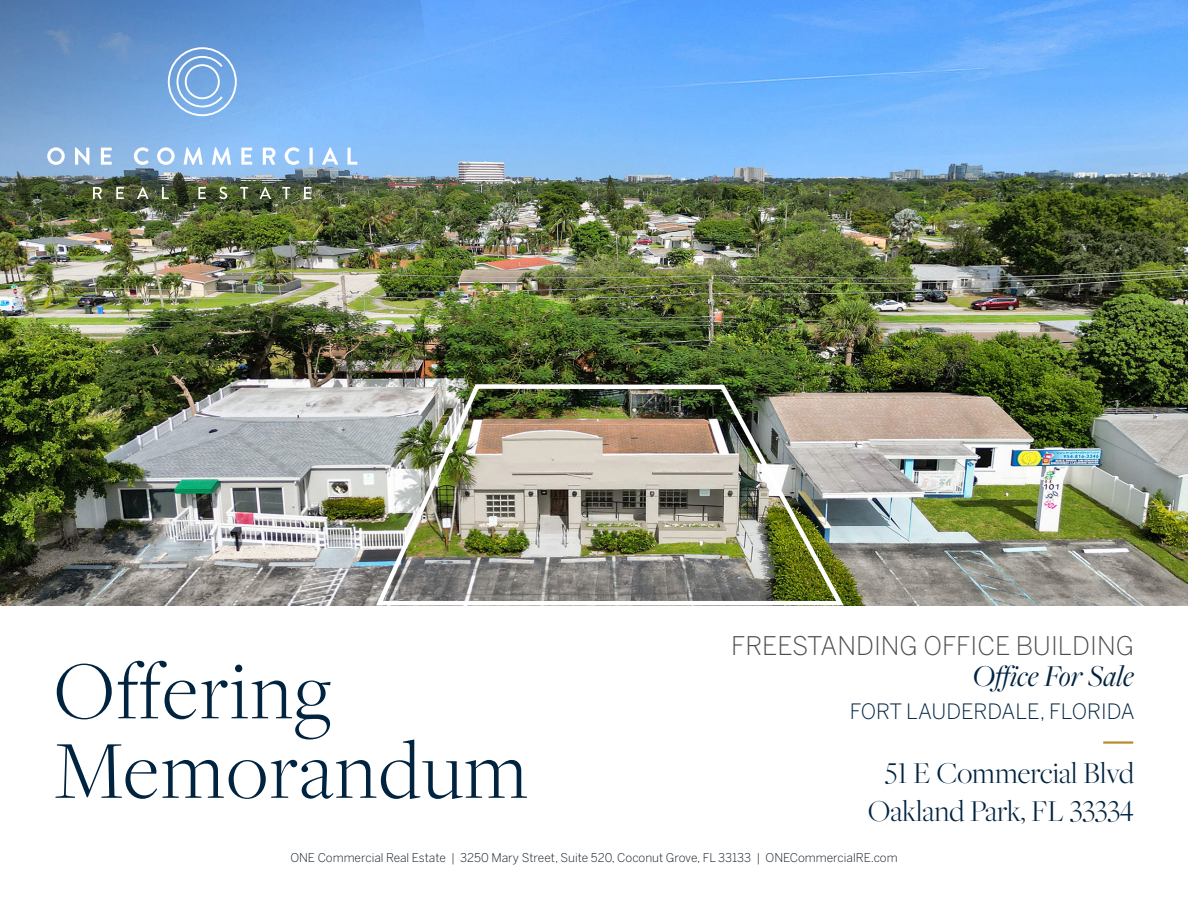
<style>
.page{position:relative;width:1188px;height:918px;background:#fff}
.page>*{position:absolute;margin:0;border:0;box-sizing:border-box;transform-origin:0 0}
.t1{font:300 85.5px/79.5px "Freight Disp Pro";letter-spacing:.02em;color:#002340}
.t2{font:300 31.5px "Freight Big Pro";color:#002340}
.t3{font:italic 31.5px "Freight Big Pro";color:#002340}
.t4{font:300 25.5px "Benton Sans";color:#4d4d4f}
.t5{font:300 21px "Benton Sans";color:#002340}
.t6{font:300 12px "Benton Sans";color:#0d1720}
</style>
<div class="page">
<img style="left:0;top:0;width:1188px;height:605px">
<img style="left:0;top:0;width:456px;height:303px">
<svg style="left:168px;top:47px;width:69px;height:69px;background:#8ab4e6"></svg>
<svg style="left:47px;top:147px;width:18px;height:18px"></svg>
<svg style="left:75px;top:147px;width:14px;height:18px"></svg>
<svg style="left:101px;top:148px;width:11px;height:17px"></svg>
<svg style="left:134px;top:147px;width:15px;height:18px"></svg>
<svg style="left:157px;top:147px;width:18px;height:18px"></svg>
<svg style="left:184px;top:147px;width:19px;height:18px"></svg>
<svg style="left:212px;top:147px;width:19px;height:18px"></svg>
<svg style="left:241px;top:148px;width:11px;height:17px"></svg>
<svg style="left:263px;top:148px;width:13px;height:17px"></svg>
<svg style="left:285px;top:147px;width:15px;height:18px"></svg>
<hr style="left:310px;top:148px;width:3px;height:17px;background:#fff">
<svg style="left:322px;top:147px;width:16px;height:18px"></svg>
<svg style="left:348px;top:148px;width:9px;height:17px"></svg>
<svg style="left:93px;top:187px;width:9px;height:12px"></svg>
<svg style="left:116px;top:187px;width:8px;height:12px"></svg>
<svg style="left:137px;top:187px;width:11px;height:12px"></svg>
<svg style="left:162px;top:187px;width:7px;height:12px"></svg>
<svg style="left:198px;top:187px;width:8px;height:12px"></svg>
<svg style="left:220px;top:187px;width:7px;height:12px"></svg>
<svg style="left:240px;top:187px;width:8px;height:12px"></svg>
<svg style="left:260px;top:187px;width:11px;height:12px"></svg>
<svg style="left:282px;top:187px;width:8px;height:12px"></svg>
<svg style="left:304px;top:187px;width:8px;height:12px"></svg>
<hr style="left:1103px;top:741px;width:30px;height:3px;background:#b98c2e">
<img style="left:374px;top:382px;width:474px;height:224px">
<p class="t1" style="left:54px;top:649px;width:475px">Offering<br>Memorandum</p>
<p class="t4" style="left:731px;top:630px;width:404px">FREESTANDING OFFICE BUILDING</p>
<p class="t3" style="left:972px;top:655px;width:163px">Office For Sale</p>
<p class="t5" style="left:850px;top:699px;width:286px">FORT LAUDERDALE, FLORIDA</p>
<p class="t2" style="left:885px;top:752px;width:250px">51 E Commercial Blvd</p>
<p class="t2" style="left:868px;top:790px;width:267px">Oakland Park, FL 33334</p>
<p class="t6" style="left:290px;top:850px;width:609px">ONE Commercial Real Estate | 3250 Mary Street, Suite 520, Coconut Grove, FL 33133 | ONECommercialRE.com</p>
</div>
